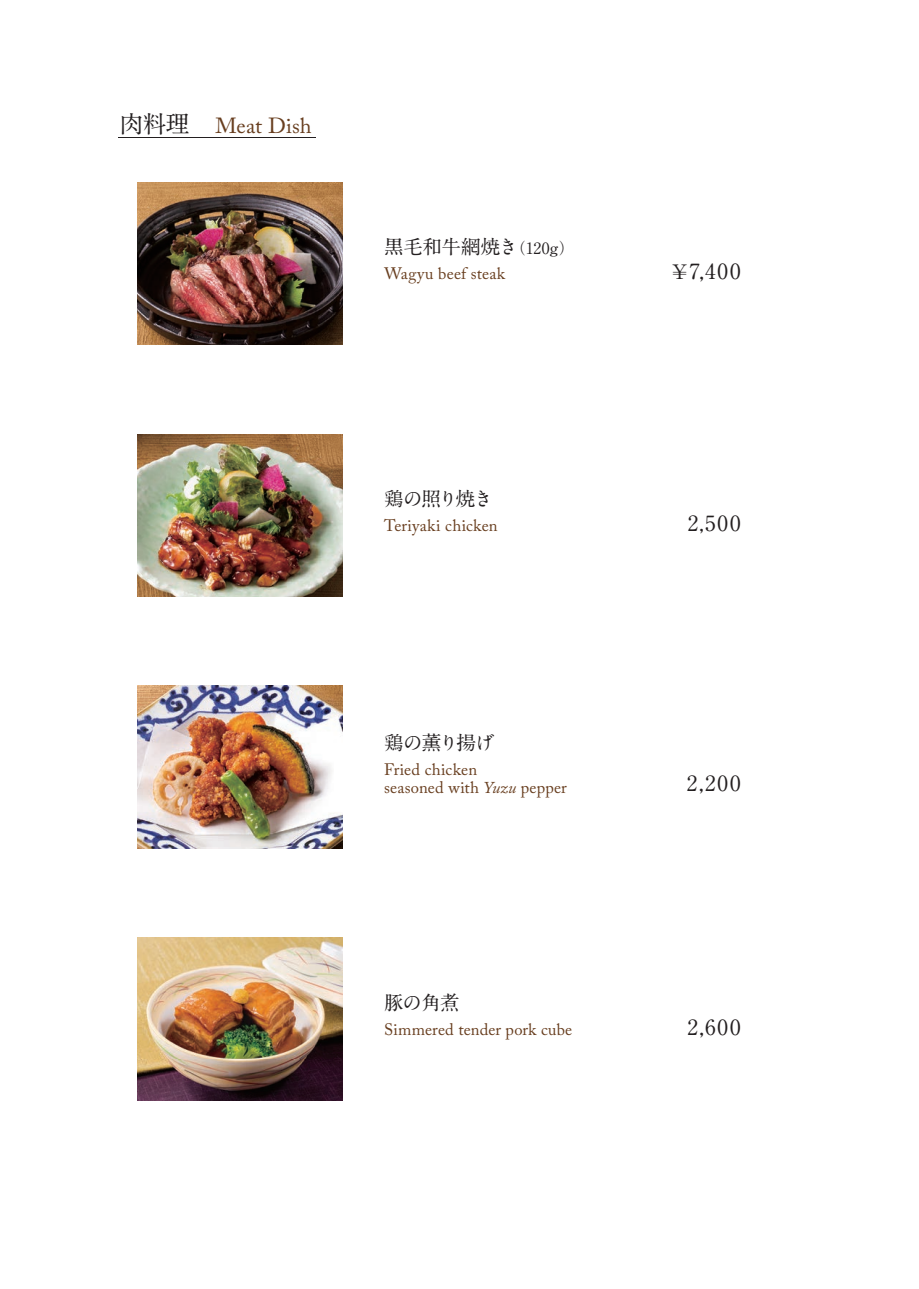
<style>
.page{position:relative;width:919px;height:1289px;background:#fff}
.page>*{position:absolute;margin:0;border:0;box-sizing:border-box;transform-origin:0 0}
.t1{font:21.75px "Adobe Caslon Pro";letter-spacing:.005em;color:#683e1f}
.t2{font:700 21px "A1 Mincho Std";letter-spacing:.095em;color:#231f20}
.t3{font:700 19.5px "A1 Mincho Std";letter-spacing:-.045em;color:#231f20}
.t4{font:700 19.5px "A1 Mincho Std";letter-spacing:-.02em;color:#231f20}
.t5{font:16.5px/18px "Adobe Caslon Pro";letter-spacing:.015em;color:#683e1f}
.s1{font-family:"A1 Mincho Std";font-weight:700;font-size:24px;color:#231f20}
.s2{font-size:15.6px}
.s3{font-size:19.95px}
.s4{font-style:italic}
</style>
<div class="page">
<hr style="left:118px;top:137px;width:197px;height:1px;background:#231f20">
<img style="left:137px;top:182px;width:206px;height:163px">
<img style="left:137px;top:434px;width:206px;height:162px">
<img style="left:137px;top:686px;width:206px;height:162px">
<img style="left:137px;top:937px;width:206px;height:163px">
<h1 class="t1" style="left:119px;top:113px;width:194px"><span class="s1">肉料理</span> Meat Dish</h1>
<p class="t4" style="left:384px;top:231px;width:192px">黒毛和牛網焼き<span class="s2">（120g）</span></p>
<p class="t5" style="left:384px;top:264px;width:122px">Wagyu beef steak</p>
<p class="t2" style="left:672px;top:254px;width:70px"><span class="s3">¥</span>7,400</p>
<p class="t3" style="left:384px;top:483px;width:110px">鶏の照り焼き</p>
<p class="t5" style="left:384px;top:516px;width:115px">Teriyaki chicken</p>
<p class="t2" style="left:687px;top:506px;width:54px">2<span class="s3">,</span>500</p>
<p class="t3" style="left:384px;top:726px;width:112px">鶏の薫り揚げ</p>
<p class="t5" style="left:384px;top:760px;width:184px">Fried chicken<br>seasoned with <span class="s4">Yuzu</span> pepper</p>
<p class="t2" style="left:687px;top:766px;width:55px">2,200</p>
<p class="t3" style="left:384px;top:986px;width:77px">豚の角煮</p>
<p class="t5" style="left:384px;top:1019px;width:189px">Simmered tender pork cube</p>
<p class="t2" style="left:687px;top:1009px;width:55px">2,600</p>
</div>
